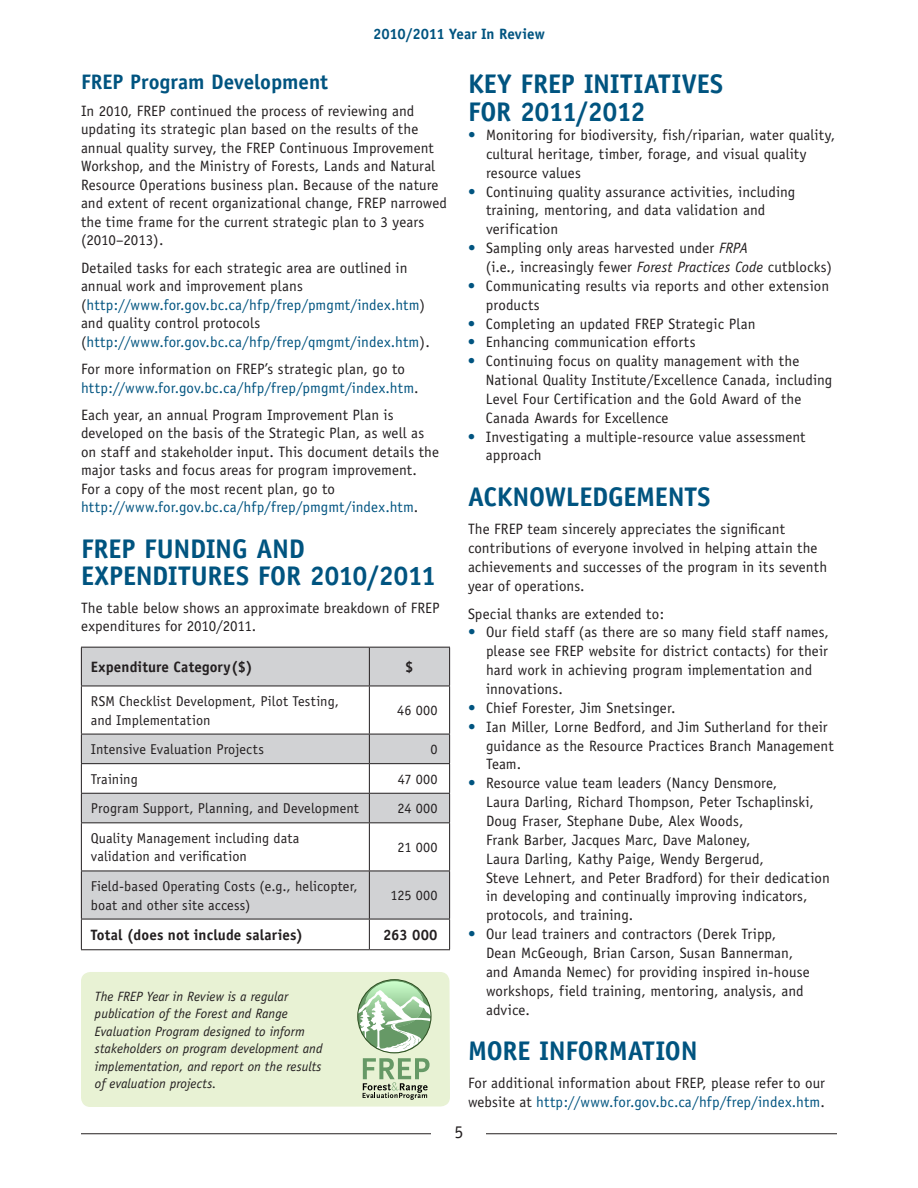
<style>
.page{position:relative;width:918px;height:1188px;background:#fff}
.page>*{position:absolute;margin:0;border:0;box-sizing:border-box;transform-origin:0 0}
.t1{font:700 27px/27.5px "Officina Sans";letter-spacing:-.005em;color:#005480}
.t2{font:700 21px "Officina Sans";color:#005480}
.t3{font:18px "Officina Sans";color:#231f20}
.t4{font:15px/18.9px "Officina Sans";letter-spacing:.005em;color:#231f20}
.t5{font:15px/18.5px "Officina Sans";letter-spacing:.01em;color:#005480}
.t6{font:700 15px "Officina Sans";letter-spacing:.01em;color:#231f20}
.t7{font:700 15px "Officina Sans";color:#005480}
.t8{font:14.25px/18.6px "Officina Sans";letter-spacing:.01em;color:#231f20}
.t9{font:italic 13.5px/17.5px "Officina Sans";letter-spacing:.005em;color:#231f20}
.s1{color:#005480}
.s2{color:#231f20}
.s3{font-style:italic}
</style>
<div class="page">
<hr style="left:81px;top:1133px;width:756px;height:1px;background:#231f20">
<div style="left:432px;top:1123px;width:54px;height:18px;background:#fff"></div>
<svg style="left:82px;top:648px;width:367px;height:271px;fill:#d1d2d4"></svg>
<hr style="left:81px;top:647px;width:288px;height:1px;background:#231f20">
<hr style="left:81px;top:648px;width:1px;height:38px;background:#231f20">
<hr style="left:369px;top:647px;width:81px;height:1px;background:#231f20">
<hr style="left:369px;top:648px;width:1px;height:38px;background:#231f20">
<hr style="left:449px;top:648px;width:1px;height:38px;background:#231f20">
<hr style="left:81px;top:686px;width:288px;height:1px;background:#231f20">
<hr style="left:81px;top:686px;width:1px;height:48px;background:#231f20">
<hr style="left:369px;top:686px;width:81px;height:1px;background:#231f20">
<hr style="left:369px;top:686px;width:1px;height:48px;background:#231f20">
<hr style="left:449px;top:686px;width:1px;height:48px;background:#231f20">
<hr style="left:81px;top:734px;width:288px;height:1px;background:#231f20">
<hr style="left:369px;top:734px;width:81px;height:1px;background:#231f20">
<hr style="left:81px;top:763px;width:288px;height:1px;background:#231f20">
<hr style="left:369px;top:763px;width:81px;height:1px;background:#231f20">
<hr style="left:81px;top:793px;width:288px;height:1px;background:#231f20">
<svg style="left:81px;top:734px;width:1px;height:88px"></svg>
<hr style="left:369px;top:793px;width:81px;height:1px;background:#231f20">
<svg style="left:369px;top:734px;width:1px;height:88px"></svg>
<svg style="left:449px;top:734px;width:1px;height:88px"></svg>
<hr style="left:81px;top:822px;width:288px;height:1px;background:#231f20">
<hr style="left:81px;top:823px;width:1px;height:48px;background:#231f20">
<hr style="left:369px;top:822px;width:81px;height:1px;background:#231f20">
<hr style="left:369px;top:823px;width:1px;height:48px;background:#231f20">
<hr style="left:449px;top:823px;width:1px;height:48px;background:#231f20">
<hr style="left:81px;top:871px;width:288px;height:1px;background:#231f20">
<hr style="left:81px;top:871px;width:1px;height:48px;background:#231f20">
<hr style="left:369px;top:871px;width:81px;height:1px;background:#231f20">
<hr style="left:369px;top:871px;width:1px;height:48px;background:#231f20">
<hr style="left:449px;top:871px;width:1px;height:48px;background:#231f20">
<hr style="left:81px;top:919px;width:288px;height:1px;background:#231f20">
<hr style="left:81px;top:919px;width:1px;height:30px;background:#231f20">
<hr style="left:369px;top:919px;width:81px;height:1px;background:#231f20">
<hr style="left:369px;top:919px;width:1px;height:30px;background:#231f20">
<hr style="left:449px;top:919px;width:1px;height:30px;background:#231f20">
<hr style="left:81px;top:949px;width:288px;height:1px;background:#231f20">
<hr style="left:369px;top:949px;width:81px;height:1px;background:#231f20">
<div style="left:81px;top:972px;width:369px;height:135px;background:#e8f2d4"></div>
<svg style="left:363px;top:1058px;width:67px;height:42px;background:#afc2a2"></svg>
<svg style="left:358px;top:981px;width:73px;height:71px"></svg>
<div style="left:357px;top:979px;width:75px;height:74px;border:1px solid #2e5022;border-radius:50%"></div>
<p class="t7" style="left:373px;top:25px;width:173px">2010/2011 Year In Review</p>
<h2 class="t2" style="left:81px;top:68px;width:249px">FREP Program Development</h2>
<p class="t4" style="left:81px;top:102px;width:368px;line-height:18.5px">In 2010, FREP continued the process of reviewing and updating its strategic plan based on the results of the annual quality survey, the FREP Continuous Improvement Workshop, and the Ministry of Forests, Lands and Natural Resource Operations business plan. Because of the nature and extent of recent organizational change, FREP narrowed the time frame for the current strategic plan to 3 years (2010–2013).</p>
<p class="t4" style="left:81px;top:258px;width:350px;line-height:18.5px">Detailed tasks for each strategic area are outlined in annual work and improvement plans (<span class="s1">http://www.for.gov.bc.ca/hfp/frep/pmgmt/index.htm</span>) and quality control protocols (<span class="s1">http://www.for.gov.bc.ca/hfp/frep/qmgmt/index.htm</span>).</p>
<p class="t5" style="left:81px;top:360px;width:339px"><span class="s2">For more information on FREP’s strategic plan, go to </span>http://www.for.gov.bc.ca/hfp/frep/pmgmt/index.htm<span class="s2">.</span></p>
<p class="t4" style="left:81px;top:406px;width:360px;line-height:18.5px">Each year, an annual Program Improvement Plan is developed on the basis of the Strategic Plan, as well as on staff and stakeholder input. This document details the major tasks and focus areas for program improvement.<br>For a copy of the most recent plan, go to <span class="s1">http://www.for.gov.bc.ca/hfp/frep/pmgmt/index.htm</span>.</p>
<h1 class="t1" style="left:81px;top:535px;width:357px">FREP FUNDING AND<br>EXPENDITURES FOR 2010/2011</h1>
<p class="t4" style="left:81px;top:599px;width:360px;line-height:18.5px">The table below shows an approximate breakdown of FREP expenditures for 2010/2011.</p>
<p class="t6" style="left:91px;top:658px;width:163px">Expenditure Category($)</p>
<p class="t6" style="left:405px;top:658px;width:10px">$</p>
<p class="t8" style="left:91px;top:692px;width:250px">RSM Checklist Development, Pilot Testing, and Implementation</p>
<p class="t8" style="left:397px;top:701px;width:42px">46 000</p>
<p class="t8" style="left:91px;top:740px;width:175px">Intensive Evaluation Projects</p>
<p class="t8" style="left:431px;top:740px;width:9px">0</p>
<p class="t8" style="left:91px;top:770px;width:49px">Training</p>
<p class="t8" style="left:398px;top:770px;width:41px">47 000</p>
<p class="t8" style="left:91px;top:799px;width:270px">Program Support, Planning, and Development</p>
<p class="t8" style="left:398px;top:799px;width:42px">24 000</p>
<p class="t8" style="left:91px;top:829px;width:210px">Quality Management including data validation and verification</p>
<p class="t8" style="left:397px;top:838px;width:42px">21 000</p>
<p class="t8" style="left:91px;top:877px;width:269px">Field‑based Operating Costs (e.g., helicopter, boat and other site access)</p>
<p class="t8" style="left:390px;top:886px;width:49px">125 000</p>
<p class="t6" style="left:91px;top:926px;width:214px">Total (does not include salaries)</p>
<p class="t6" style="left:383px;top:926px;width:56px">263 000</p>
<p class="t9" style="left:95px;top:987px;width:229px">The FREP Year in Review is a regular publication of the Forest and Range Evaluation Program designed to inform stakeholders on program development and implementation, and report on the results of evaluation projects.</p>
<h1 class="t1" style="left:468px;top:70px;width:257px;line-height:27.9px">KEY FREP INITIATIVES<br>FOR 2011/2012</h1>
<p class="t4" style="left:486px;top:125px;width:351px;text-indent:-18px"><span class="s1">•</span> Monitoring for biodiversity, fish/riparian, water quality, cultural heritage, timber, forage, and visual quality resource values</p>
<p class="t4" style="left:486px;top:182px;width:311px;text-indent:-18px"><span class="s1">•</span> Continuing quality assurance activities, including training, mentoring, and data validation and verification</p>
<p class="t4" style="left:486px;top:239px;width:348px;text-indent:-18px"><span class="s1">•</span> Sampling only areas harvested under <span class="s3">FRPA<br></span>(i.e., increasingly fewer <span class="s3">Forest Practices Code</span> cutblocks)</p>
<p class="t4" style="left:486px;top:276px;width:345px;text-indent:-18px"><span class="s1">•</span> Communicating results via reports and other extension products</p>
<p class="t4" style="left:468px;top:314px;width:289px"><span class="s1">•</span> Completing an updated FREP Strategic Plan</p>
<p class="t4" style="left:468px;top:333px;width:229px"><span class="s1">•</span> Enhancing communication efforts</p>
<p class="t4" style="left:486px;top:352px;width:348px;text-indent:-18px"><span class="s1">•</span> Continuing focus on quality management with the National Quality Institute/Excellence Canada, including Level Four Certification and the Gold Award of the Canada Awards for Excellence</p>
<p class="t4" style="left:486px;top:427px;width:321px;text-indent:-18px"><span class="s1">•</span> Investigating a multiple‑resource value assessment approach</p>
<h1 class="t1" style="left:468px;top:483px;width:244px">ACKNOWLEDGEMENTS</h1>
<p class="t4" style="left:468px;top:520px;width:361px">The FREP team sincerely appreciates the significant contributions of everyone involved in helping attain the achievements and successes of the program in its seventh year of operations.</p>
<p class="t4" style="left:468px;top:604px;width:198px">Special thanks are extended to:</p>
<p class="t4" style="left:486px;top:623px;width:345px;text-indent:-18px"><span class="s1">•</span> Our field staff (as there are so many field staff names, please see FREP website for district contacts) for their hard work in achieving program implementation and innovations.</p>
<p class="t4" style="left:468px;top:698px;width:209px"><span class="s1">•</span> Chief Forester, Jim Snetsinger.</p>
<p class="t4" style="left:486px;top:717px;width:349px;text-indent:-18px"><span class="s1">•</span> Ian Miller, Lorne Bedford, and Jim Sutherland for their guidance as the Resource Practices Branch Management<br>Team.</p>
<p class="t4" style="left:486px;top:774px;width:345px;text-indent:-18px"><span class="s1">•</span> Resource value team leaders (Nancy Densmore,<br>Laura Darling, Richard Thompson, Peter Tschaplinski, Doug Fraser, Stephane Dube, Alex Woods,<br>Frank Barber, Jacques Marc, Dave Maloney,<br>Laura Darling, Kathy Paige, Wendy Bergerud,<br>Steve Lehnert, and Peter Bradford) for their dedication in developing and continually improving indicators, protocols, and training.</p>
<p class="t4" style="left:486px;top:925px;width:325px;text-indent:-18px"><span class="s1">•</span> Our lead trainers and contractors (Derek Tripp, Dean McGeough, Brian Carson, Susan Bannerman, and Amanda Nemec) for providing inspired in‑house workshops, field training, mentoring, analysis, and advice.</p>
<h1 class="t1" style="left:468px;top:1037px;width:231px">MORE INFORMATION</h1>
<p class="t4" style="left:468px;top:1074px;width:358px">For additional information about FREP, please refer to our website at <span class="s1">http://www.for.gov.bc.ca/hfp/frep/index.htm</span>.</p>
<p class="t3" style="left:454px;top:1121px;width:10px">5</p>
</div>
